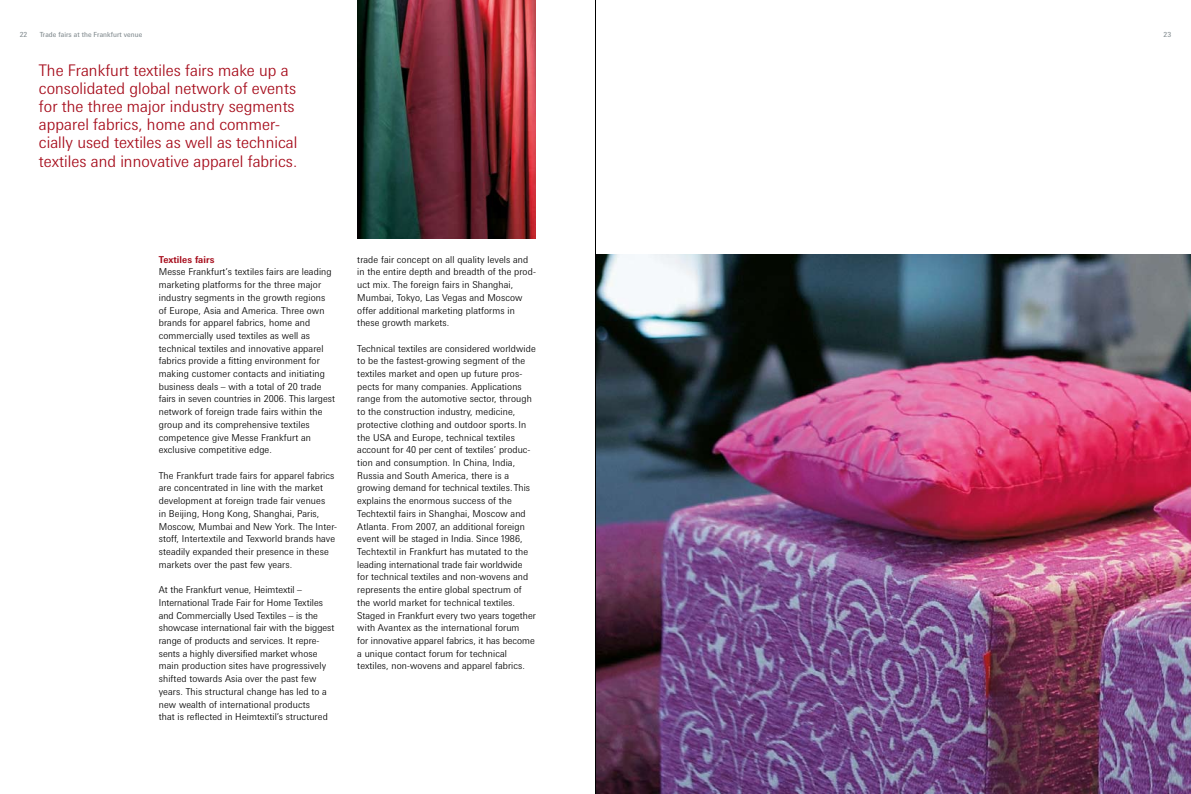
<style>
.page{position:relative;width:1191px;height:794px;background:#fff}
.page>*{position:absolute;margin:0;border:0;box-sizing:border-box;transform-origin:0 0}
.t1{font:300 16px/18.1px "Messe Univers";color:#a60c1b}
.t2{font:300 9.5px/12.7px "Messe Univers";letter-spacing:.01em;color:#000}
.t3{font:700 9.5px "Messe Univers";letter-spacing:.01em;color:#a60c1b}
.t4{font:7px "Messe Univers";letter-spacing:.01em;color:#858e92}
</style>
<div class="page">
<img style="left:357px;top:0;width:179px;height:238px">
<img style="left:596px;top:254px;width:595px;height:540px">
<hr style="left:595px;top:0;width:1px;height:794px;background:#000">
<p class="t4" style="left:20px;top:30px;width:9px">22</p>
<p class="t4" style="left:1163px;top:30px;width:9px">23</p>
<p class="t4" style="left:40px;top:30px;width:104px">Trade fairs at the Frankfurt venue</p>
<h1 class="t1" style="left:39px;top:61px;width:260px">The Frankfurt textiles fairs make up a consolidated global network of events for the three major industry segments apparel fabrics, home and commer&shy;cially used textiles as well as technical textiles and innovative apparel fabrics.</h1>
<p class="t3" style="left:159px;top:253px;width:57px">Textiles fairs</p>
<p class="t2" style="left:159px;top:265px;width:178px">Messe Frankfurt’s textiles fairs are leading marketing platforms for the three major industry segments in the growth regions of Europe, Asia and America. Three own brands for apparel fabrics, home and commercially used textiles as well as technical textiles and innovative apparel fabrics provide a fitting environment for making customer contacts and initiating business deals – with a total of 20 trade fairs in seven countries in 2006. This largest network of foreign trade fairs within the group and its comprehensive textiles competence give Messe Frankfurt an exclusive competitive edge.</p>
<p class="t2" style="left:159px;top:469px;width:180px">The Frankfurt trade fairs for apparel fabrics are concentrated in line with the market development at foreign trade fair venues<br>in Beijing, Hong Kong, Shanghai, Paris, Moscow, Mumbai and New York. The Inter&shy;stoff, Intertextile and Texworld brands have steadily expanded their presence in these markets over the past few years.</p>
<p class="t2" style="left:159px;top:583px;width:177px">At the Frankfurt venue, Heimtextil – International Trade Fair for Home Textiles and Commercially Used Textiles – is the showcase international fair with the biggest range of products and services. It repre&shy;sents a highly diversified market whose main production sites have progressively shifted towards Asia over the past few years. This structural change has led to a new wealth of international products<br>that is reflected in Heimtextil’s structured</p>
<p class="t2" style="left:357px;top:253px;width:180px">trade fair concept on all quality levels and in the entire depth and breadth of the prod&shy;uct mix. The foreign fairs in Shanghai, Mumbai, Tokyo, Las Vegas and Moscow offer additional marketing platforms in these growth markets.</p>
<p class="t2" style="left:357px;top:342px;width:180px">Technical textiles are considered worldwide to be the fastest-growing segment of the textiles market and open up future pros&shy;pects for many companies. Applications range from the automotive sector, through to the construction industry, medicine, protective clothing and outdoor sports. In the USA and Europe, technical textiles account for 40 per cent of textiles’ produc&shy;tion and consumption. In China, India, Russia and South America, there is a growing demand for technical textiles. This explains the enormous success of the Techtextil fairs in Shanghai, Moscow and Atlanta. From 2007, an additional foreign event will be staged in India. Since 1986, Techtextil in Frankfurt has mutated to the leading international trade fair worldwide for technical textiles and non-wovens and represents the entire global spectrum of the world market for technical textiles.<br>Staged in Frankfurt every two years together with Avantex as the international forum<br>for innovative apparel fabrics, it has become a unique contact forum for technical textiles, non-wovens and apparel fabrics.</p>
</div>
